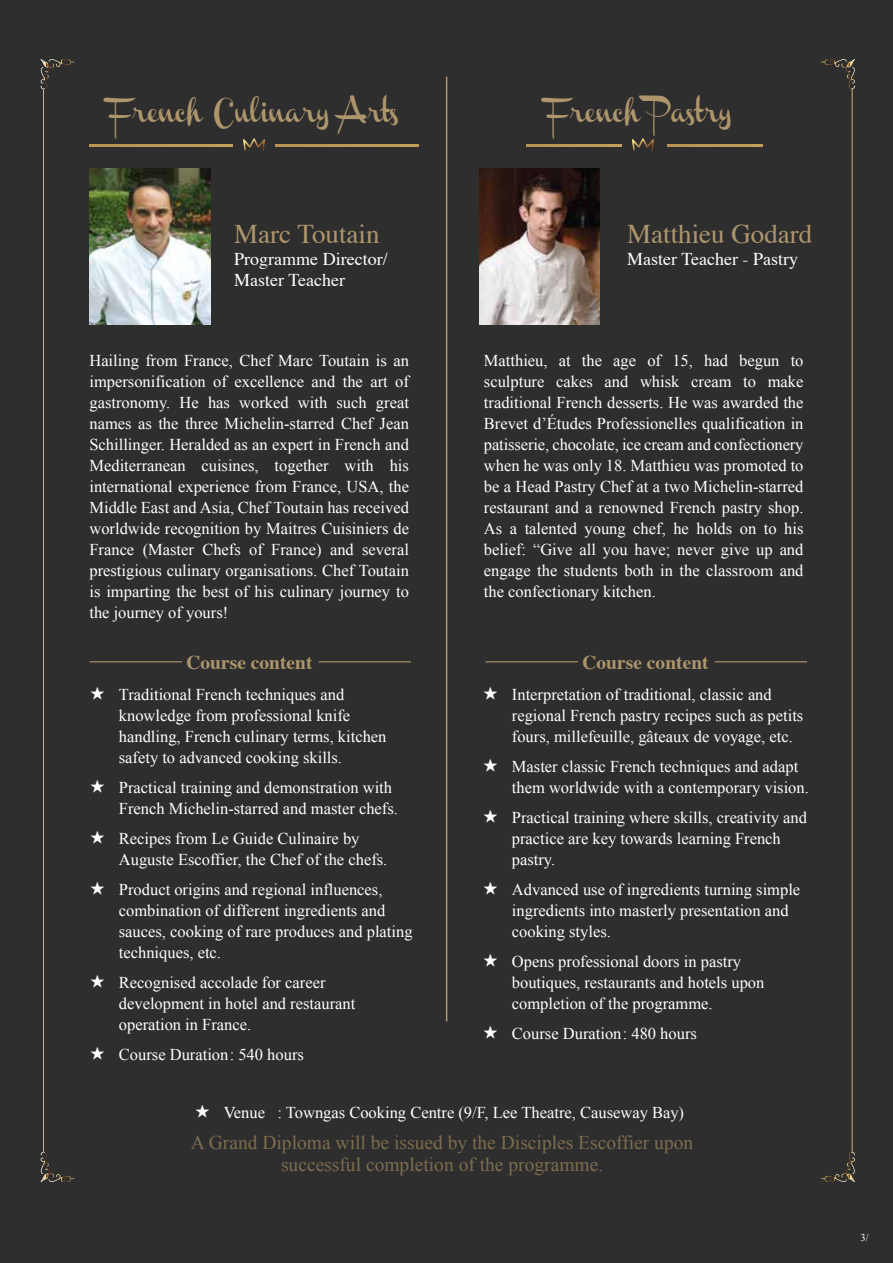
<style>
.page{position:relative;width:893px;height:1263px;background:#2e2e2f}
.page>*{position:absolute;margin:0;border:0;box-sizing:border-box;transform-origin:0 0}
.t1{font:27px "Times";color:#ae966c}
.t2{font:21px "Channel";color:#ae966c;scale:.85 1}
.t3{font:19.5px/22.5px "Times New Roman";color:#7e6d4e;text-align:center}
.t4{font:700 19.5px "Times";color:#ae966c}
.t5{font:18px/21.6px "Times";color:#fff}
.t6{font:16.5px/21px "Times New Roman";color:#fff}
.t7{font:10.5px "Times New Roman";color:#fff}
.s1{font-family:"Adobe Ming Std";font-weight:300}
</style>
<div class="page">
<hr style="left:446px;top:77px;width:1px;height:944px;background:#ae966c">
<img style="left:90px;top:169px;width:120px;height:156px">
<img style="left:479px;top:169px;width:121px;height:156px">
<svg style="left:821px;top:59px;width:34px;height:1123px"></svg>
<svg style="left:41px;top:59px;width:33px;height:1123px"></svg>
<svg style="left:243px;top:138px;width:22px;height:12px"></svg>
<hr style="left:89px;top:145px;width:143px;height:1px;background:#bd9758">
<hr style="left:275px;top:145px;width:143px;height:1px;background:#bd9758">
<svg style="left:632px;top:138px;width:22px;height:12px"></svg>
<hr style="left:526px;top:145px;width:95px;height:1px;background:#bd9758">
<hr style="left:667px;top:145px;width:95px;height:1px;background:#bd9758">
<hr style="left:90px;top:661px;width:92px;height:1px;background:#ae966c">
<hr style="left:319px;top:661px;width:92px;height:1px;background:#ae966c">
<hr style="left:486px;top:661px;width:92px;height:1px;background:#ae966c">
<hr style="left:715px;top:661px;width:92px;height:1px;background:#ae966c">
<p class="t2" style="left:113px;top:102px;width:339px">French Culinary Arts</p>
<p class="t2" style="left:550px;top:102px;width:216px">French Pastry</p>
<h1 class="t1" style="left:234px;top:209px;width:147px">Marc Toutain</h1>
<p class="t5" style="left:234px;top:246px;width:155px">Programme Director/<br>Master Teacher</p>
<h1 class="t1" style="left:627px;top:209px;width:187px">Matthieu Godard</h1>
<p class="t5" style="left:627px;top:246px;width:172px">Master Teacher - Pastry</p>
<p class="t6" style="left:89px;top:350px;width:321px;text-align:justify">Hailing from France, Chef Marc Toutain is an impersonification of excellence and the art of gastronomy. He has worked with such great names as the three Michelin-starred Chef Jean Schillinger. Heralded as an expert in French and Mediterranean cuisines, together with his international experience from France, USA, the Middle East and Asia, Chef Toutain has received worldwide recognition by Maitres Cuisiniers de France (Master Chefs of France) and several prestigious culinary organisations. Chef Toutain is imparting the best of his culinary journey to the journey of yours!</p>
<p class="t6" style="left:484px;top:350px;width:321px;text-align:justify">Matthieu, at the age of 15, had begun to sculpture cakes and whisk cream to make traditional French desserts. He was awarded the Brevet d’Études Professionelles qualification in patisserie, chocolate, ice cream and confectionery when he was only 18. Matthieu was promoted to be a Head Pastry Chef at a two Michelin-starred restaurant and a renowned French pastry shop.<br>As a talented young chef, he holds on to his belief: “Give all you have; never give up and engage the students both in the classroom and the confectionary kitchen.</p>
<p class="t4" style="left:186px;top:644px;width:128px">Course content</p>
<p class="t4" style="left:582px;top:644px;width:128px">Course content</p>
<p class="t6" style="left:119px;top:684px;width:269px;text-indent:-29px"><span class="s1">★</span> Traditional French techniques and knowledge from professional knife handling, French culinary terms, kitchen safety to advanced cooking skills.</p>
<p class="t6" style="left:119px;top:777px;width:281px;text-indent:-29px"><span class="s1">★</span> Practical training and demonstration with<br>French Michelin-starred and master chefs.</p>
<p class="t6" style="left:119px;top:828px;width:270px;text-indent:-29px"><span class="s1">★</span> Recipes from Le Guide Culinaire by<br>Auguste Escoffier, the Chef of the chefs.</p>
<p class="t6" style="left:119px;top:879px;width:295px;text-indent:-29px"><span class="s1">★</span> Product origins and regional influences, combination of different ingredients and sauces, cooking of rare produces and plating techniques, etc.</p>
<p class="t6" style="left:119px;top:972px;width:238px;text-indent:-29px"><span class="s1">★</span> Recognised accolade for career development in hotel and restaurant operation in France.</p>
<p class="t6" style="left:89px;top:1044px;width:216px"><span class="s1">★</span> Course Duration : 540 hours</p>
<p class="t6" style="left:512px;top:684px;width:293px;text-indent:-29px"><span class="s1">★</span> Interpretation of traditional, classic and regional French pastry recipes such as petits fours, millefeuille, gâteaux de voyage, etc.</p>
<p class="t6" style="left:512px;top:756px;width:298px;text-indent:-29px"><span class="s1">★</span> Master classic French techniques and adapt them worldwide with a contemporary vision.</p>
<p class="t6" style="left:512px;top:807px;width:297px;text-indent:-29px"><span class="s1">★</span> Practical training where skills, creativity and practice are key towards learning French pastry.</p>
<p class="t6" style="left:512px;top:879px;width:290px;text-indent:-29px"><span class="s1">★</span> Advanced use of ingredients turning simple ingredients into masterly presentation and cooking styles.</p>
<p class="t6" style="left:512px;top:951px;width:254px;text-indent:-29px"><span class="s1">★</span> Opens professional doors in pastry boutiques, restaurants and hotels upon completion of the programme.</p>
<p class="t6" style="left:482px;top:1023px;width:216px"><span class="s1">★</span> Course Duration : 480 hours</p>
<p class="t6" style="left:194px;top:1102px;width:491px"><span class="s1">★</span> Venue : Towngas Cooking Centre (9/F, Lee Theatre, Causeway Bay)</p>
<p class="t3" style="left:191px;top:1131px;width:504px">A Grand Diploma will be issued by the Disciples Escoffier upon successful completion of the programme.</p>
<p class="t7" style="left:860px;top:1230px;width:10px">3/</p>
</div>
